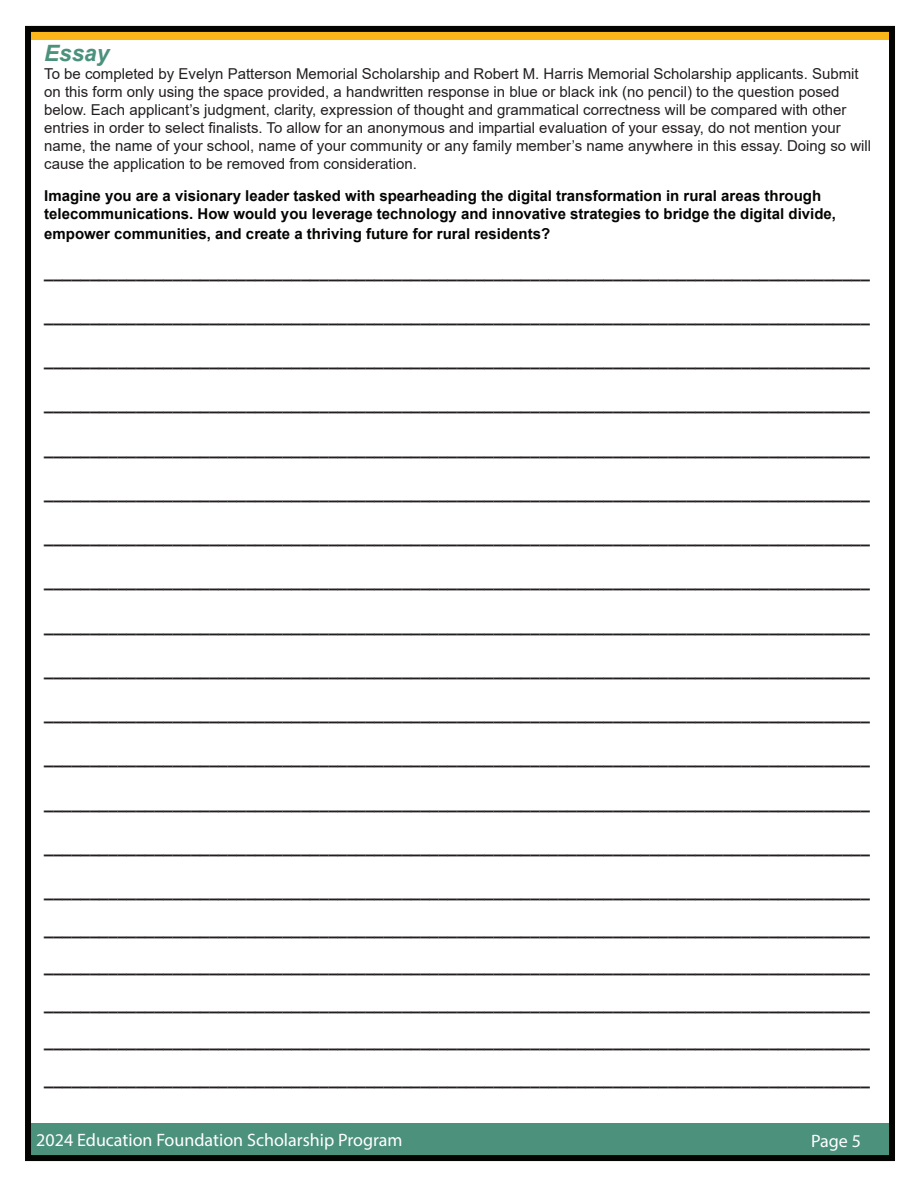
<style>
.page{position:relative;width:918px;height:1188px;background:#fff}
.page>*{position:absolute;margin:0;border:0;box-sizing:border-box;transform-origin:0 0}
.t1{font:italic 700 22.5px "Arial";color:#4b917c}
.t2{font:18px "Myriad Pro";color:#fff}
.t3{font:700 16.5px "Arial";color:#231f20}
.t4{font:15px/18px "Arial";color:#231f20}
.t5{font:700 15px/18px "Arial";color:#040503}
</style>
<div class="page">
<div style="left:27px;top:1123px;width:864px;height:38px;background:#4b917c"></div>
<div style="left:25px;top:30px;width:864px;height:10px;background:#fcb619"></div>
<div style="left:25px;top:26px;width:870px;height:1135px;border:6px solid #040503"></div>
<p class="t1" style="left:44px;top:39px;width:67px">Essay</p>
<p class="t4" style="left:44px;top:65px;width:829px">To be completed by Evelyn Patterson Memorial Scholarship and Robert M. Harris Memorial Scholarship applicants. Submit on this form only using the space provided, a handwritten response in blue or black ink (no pencil) to the question posed below. Each applicant’s judgment, clarity, expression of thought and grammatical correctness will be compared with other entries in order to select finalists. To allow for an anonymous and impartial evaluation of your essay, do not mention your name, the name of your school, name of your community or any family member’s name anywhere in this essay. Doing so will cause the application to be removed from consideration.</p>
<p class="t5" style="left:44px;top:187px;width:793px">Imagine you are a visionary leader tasked with spearheading the digital transformation in rural areas through telecommunications. How would you leverage technology and innovative strategies to bridge the digital divide,</p>
<p class="t5" style="left:44px;top:225px;width:507px">empower communities, and create a thriving future for rural residents?</p>
<p class="t3" style="left:44px;top:260px;width:827px">__________________________________________________________________________________________</p>
<p class="t3" style="left:44px;top:305px;width:827px">__________________________________________________________________________________________</p>
<p class="t3" style="left:44px;top:349px;width:827px">__________________________________________________________________________________________</p>
<p class="t3" style="left:44px;top:393px;width:827px">__________________________________________________________________________________________</p>
<p class="t3" style="left:44px;top:437px;width:827px">__________________________________________________________________________________________</p>
<p class="t3" style="left:44px;top:482px;width:827px">__________________________________________________________________________________________</p>
<p class="t3" style="left:44px;top:526px;width:827px">__________________________________________________________________________________________</p>
<p class="t3" style="left:44px;top:570px;width:827px">__________________________________________________________________________________________</p>
<p class="t3" style="left:44px;top:614px;width:827px">__________________________________________________________________________________________</p>
<p class="t3" style="left:44px;top:659px;width:827px">__________________________________________________________________________________________</p>
<p class="t3" style="left:44px;top:703px;width:827px">__________________________________________________________________________________________</p>
<p class="t3" style="left:44px;top:747px;width:827px">__________________________________________________________________________________________</p>
<p class="t3" style="left:44px;top:791px;width:827px">__________________________________________________________________________________________</p>
<p class="t3" style="left:44px;top:836px;width:827px">__________________________________________________________________________________________</p>
<p class="t3" style="left:44px;top:880px;width:827px">__________________________________________________________________________________________</p>
<p class="t3" style="left:44px;top:917px;width:827px">__________________________________________________________________________________________</p>
<p class="t3" style="left:44px;top:955px;width:827px">__________________________________________________________________________________________</p>
<p class="t3" style="left:44px;top:992px;width:827px">__________________________________________________________________________________________</p>
<p class="t3" style="left:44px;top:1030px;width:827px">__________________________________________________________________________________________</p>
<p class="t3" style="left:44px;top:1067px;width:827px">__________________________________________________________________________________________</p>
<p class="t2" style="left:36px;top:1129px;width:368px">2024 Education Foundation Scholarship Program</p>
<p class="t2" style="left:811px;top:1130px;width:51px">Page 5</p>
</div>
